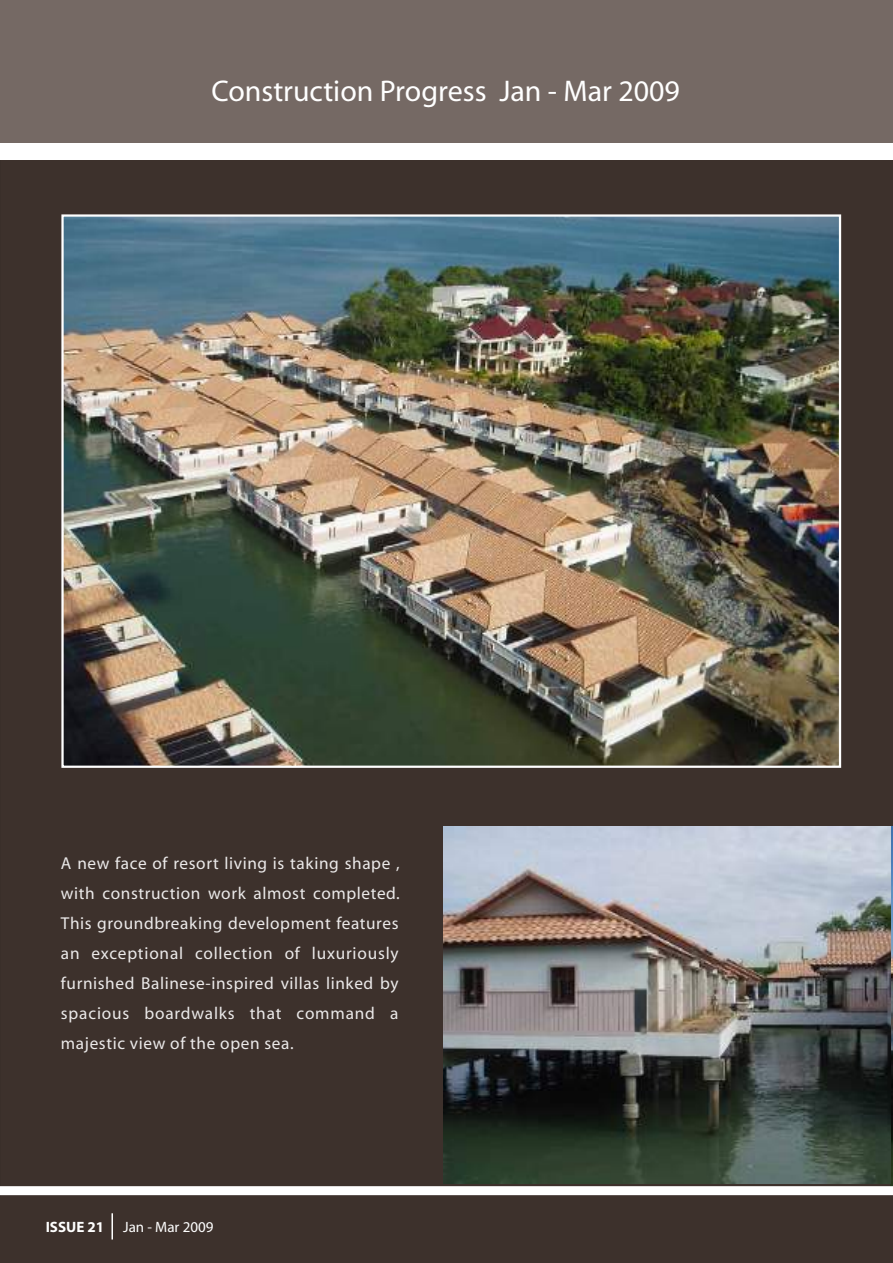
<style>
.page{position:relative;width:893px;height:1263px;background:#fff}
.page>*{position:absolute;margin:0;border:0;box-sizing:border-box;transform-origin:0 0}
.t1{font:30px "Myriad";color:#fff}
.t2{font:17.25px/30px "Myriad";letter-spacing:.045em;color:#ebe9e9;text-align:justify}
.t3{font:15px "Myriad";color:#fff}
.t4{font:700 15px "Myriad";color:#fff}
</style>
<div class="page">
<div style="left:0;top:160px;width:893px;height:1038px;background:#3d312c"></div>
<div style="left:0;top:1198px;width:893px;height:65px;background:#3d312c"></div>
<hr style="left:111px;top:1213px;width:2px;height:26px;background:#fff">
<img style="left:891px;top:826px;width:2px;height:360px">
<img style="left:443px;top:826px;width:448px;height:358px">
<img style="left:64px;top:217px;width:774px;height:548px">
<div style="left:0;top:1186px;width:893px;height:9px;background:#fff"></div>
<div style="left:0;top:0;width:893px;height:143px;background:#756964"></div>
<h1 class="t1" style="left:211px;top:76px;width:470px">Construction Progress Jan - Mar 2009</h1>
<p class="t2" style="left:61px;top:849px;width:340px">A new face of resort living is taking shape , with construction work almost completed.<br>This groundbreaking development features an exceptional collection of luxuriously furnished Balinese-inspired villas linked by spacious boardwalks that command a majestic view of the open sea.</p>
<p class="t4" style="left:46px;top:1219px;width:60px">ISSUE 21</p>
<p class="t3" style="left:123px;top:1219px;width:92px">Jan - Mar 2009</p>
</div>
